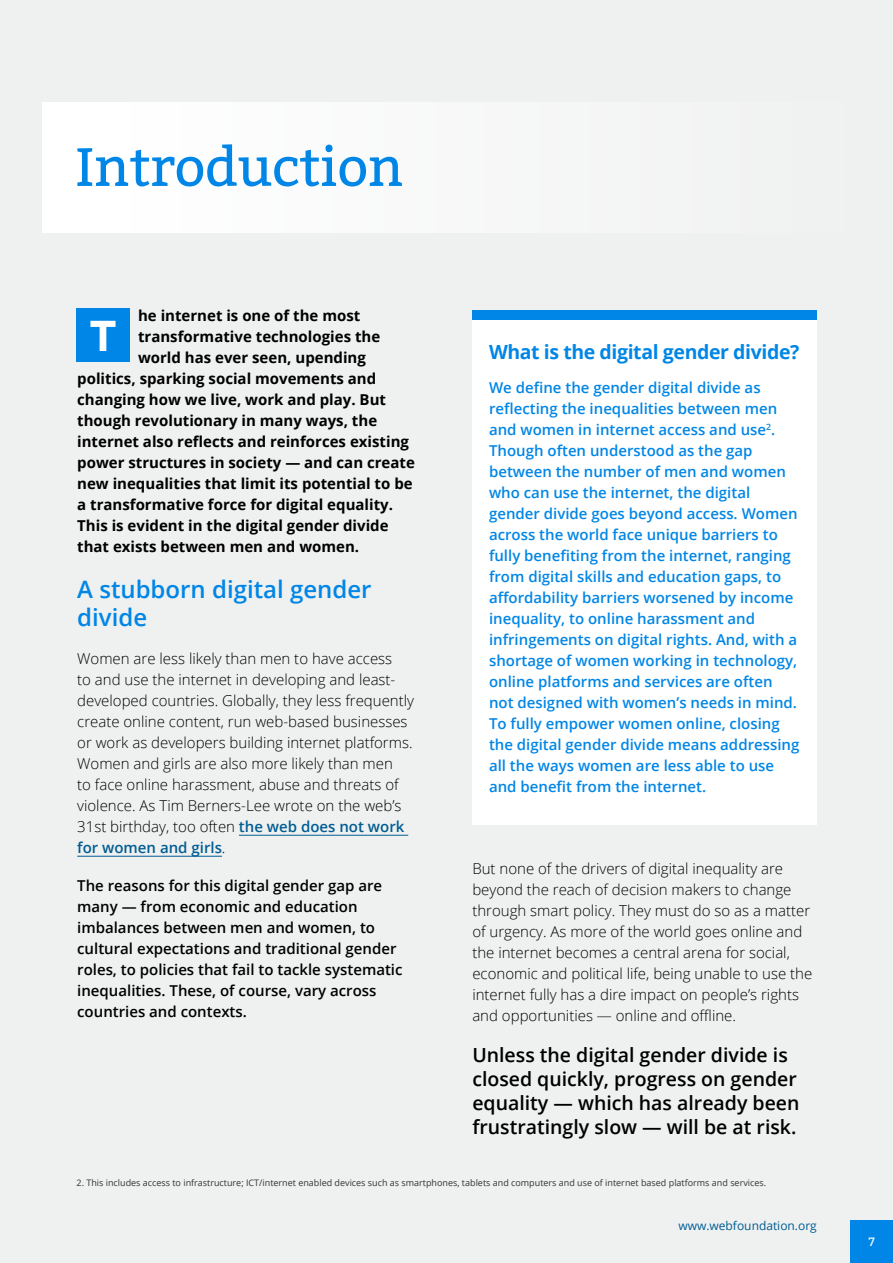
<style>
.page{position:relative;width:893px;height:1263px;background:#eff0f0}
.page>*{position:absolute;margin:0;border:0;box-sizing:border-box;transform-origin:0 0}
.t1{font:54px "Bitter";letter-spacing:-.01em;color:#0086e6}
.t2{font:700 43.2px "Gotham HTF";color:#fff}
.t3{font:600 24px/28.5px "Open Sans";color:#0086e6}
.t4{font:600 19.5px/24px "Open Sans";color:#000}
.t5{font:700 19.5px "Open Sans";letter-spacing:-.02em;color:#0086e6}
.t6{font:300 15px/21px "Open Sans";color:#000}
.t7{font:600 15px/21px "Open Sans";color:#0086e6}
.t8{font:700 15px "Open Sans";color:#000}
.t9{font:600 15px/21px "Open Sans";color:#000}
.t10{font:12px "Open Sans";color:#005d92}
.t11{font:12px "Bitter";color:#fff}
.t12{font:9px "Open Sans";color:#333}
.s1{font-weight:600;color:#005d92}
</style>
<div class="page">
<div style="left:43px;top:102px;width:850px;height:131px;background:#f7f8f8"></div>
<hr style="left:239px;top:835px;width:169px;height:1px;background:#005d92">
<hr style="left:77px;top:856px;width:145px;height:1px;background:#005d92">
<div style="left:472px;top:320px;width:344px;height:505px;background:#fff"></div>
<div style="left:472px;top:310px;width:344px;height:10px;background:#0086e6"></div>
<div style="left:77px;top:309px;width:53px;height:53px;background:#0086e6"></div>
<div style="left:850px;top:1220px;width:43px;height:43px;background:#0086e6"></div>
<h1 class="t1" style="left:75px;top:135px;width:330px">Introduction</h1>
<p class="t8" style="left:138px;top:305px;width:224px">he internet is one of the most</p>
<p class="t8" style="left:138px;top:326px;width:244px">transformative technologies the</p>
<p class="t8" style="left:138px;top:347px;width:229px">world has ever seen, upending</p>
<p class="t8" style="left:77px;top:368px;width:301px">politics, sparking social movements and</p>
<p class="t8" style="left:77px;top:389px;width:310px">changing how we live, work and play. But</p>
<p class="t8" style="left:77px;top:410px;width:301px">though revolutionary in many ways, the</p>
<p class="t8" style="left:77px;top:431px;width:333px">internet also reflects and reinforces existing</p>
<p class="t8" style="left:77px;top:452px;width:339px">power structures in society — and can create</p>
<p class="t8" style="left:77px;top:473px;width:337px">new inequalities that limit its potential to be</p>
<p class="t8" style="left:77px;top:494px;width:317px">a transformative force for digital equality.</p>
<p class="t8" style="left:77px;top:515px;width:313px">This is evident in the digital gender divide</p>
<p class="t8" style="left:77px;top:536px;width:283px">that exists between men and women.</p>
<h3 class="t3" style="left:77px;top:574px;width:296px">A stubborn digital gender divide</h3>
<p class="t6" style="left:77px;top:648px;width:338px">Women are less likely than men to have access<br>to and use the internet in developing and least&shy;developed countries. Globally, they less frequently create online content, run web-based businesses or work as developers building internet platforms.<br>Women and girls are also more likely than men<br>to face online harassment, abuse and threats of violence. As Tim Berners-Lee wrote on the web’s 31st birthday, too often <span class="s1">the web does not work for women and girls</span>.</p>
<p class="t9" style="left:77px;top:875px;width:327px">The reasons for this digital gender gap are many — from economic and education imbalances between men and women, to cultural expectations and traditional gender roles, to policies that fail to tackle systematic inequalities. These, of course, vary across countries and contexts.</p>
<h2 class="t2" style="left:89px;top:311px;width:29px">T</h2>
<h3 class="t5" style="left:489px;top:339px;width:312px">What is the digital gender divide?</h3>
<p class="t7" style="left:489px;top:377px;width:312px">We define the gender digital divide as reflecting the inequalities between men and women in internet access and use<sup>2</sup>.<br>Though often understood as the gap between the number of men and women who can use the internet, the digital gender divide goes beyond access. Women across the world face unique barriers to fully benefiting from the internet, ranging from digital skills and education gaps, to affordability barriers worsened by income inequality, to online harassment and infringements on digital rights. And, with a shortage of women working in technology, online platforms and services are often not designed with women’s needs in mind.<br>To fully empower women online, closing the digital gender divide means addressing all the ways women are less able to use and benefit from the internet.</p>
<p class="t6" style="left:472px;top:857px;width:342px">But none of the drivers of digital inequality are beyond the reach of decision makers to change through smart policy. They must do so as a matter of urgency. As more of the world goes online and the internet becomes a central arena for social, economic and political life, being unable to use the internet fully has a dire impact on people’s rights and opportunities — online and offline.</p>
<h3 class="t4" style="left:472px;top:1042px;width:329px">Unless the digital gender divide is closed quickly, progress on gender equality — which has already been frustratingly slow — will be at risk.</h3>
<p class="t12" style="left:77px;top:1177px;width:691px">2. This includes access to infrastructure; ICT/internet enabled devices such as smartphones, tablets and computers and use of internet based platforms and services.</p>
<p class="t10" style="left:678px;top:1218px;width:140px">www.webfoundation.org</p>
<p class="t11" style="left:869px;top:1235px;width:8px">7</p>
</div>
